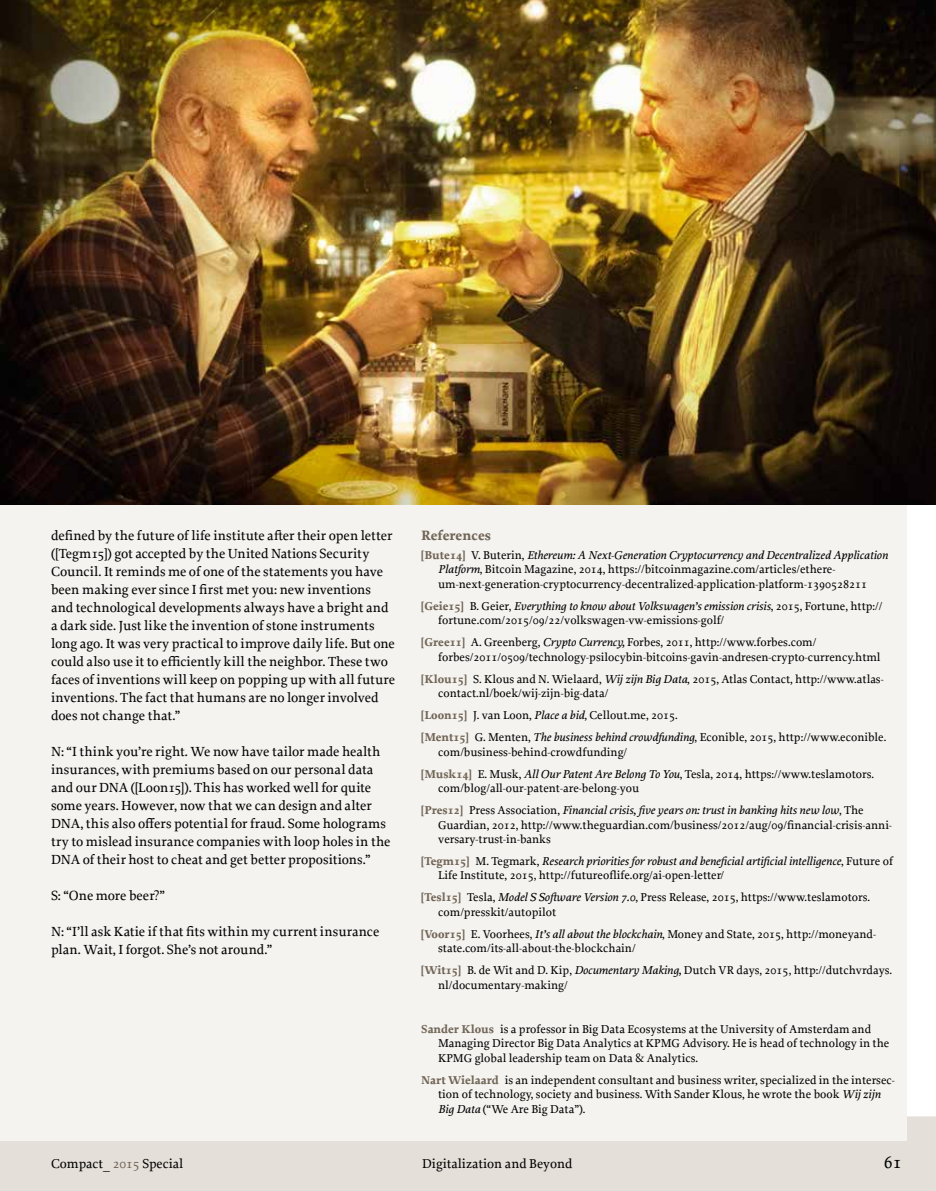
<style>
.page{position:relative;width:936px;height:1191px;background:#fff}
.page>*{position:absolute;margin:0;border:0;box-sizing:border-box;transform-origin:0 0}
.t1{font:500 18px "Proforma";color:#000}
.t2{font:700 14.25px "Proforma";color:#716556}
.t3{font:500 13.8px/18px "Proforma";color:#000}
.t4{font:500 13.5px "Proforma";color:#000}
.t5{font:500 12px/14.4px "Proforma";color:#000}
.s1{font-weight:700;color:#716556}
.s2{font-style:italic}
.s3{color:#716556}
</style>
<div class="page">
<div style="left:1px;top:1116px;width:934px;height:75px;background:#e4dfd9"></div>
<div style="left:0;top:54px;width:905px;height:1086px;background:#f5f3f0"></div>
<svg style="left:0;top:1140px;width:1px;height:51px"></svg>
<img style="left:0;top:0;width:935px;height:504px">
<p class="t3" style="left:51px;top:526px;width:345px">defined by the future of life institute after their open letter ([Tegm15]) got accepted by the United Nations Security Council. It reminds me of one of the statements you have been making ever since I first met you: new inventions and technological developments always have a bright and a dark side. Just like the invention of stone instruments long ago. It was very practical to improve daily life. But one could also use it to efficiently kill the neighbor. These two faces of inventions will keep on popping up with all future inventions. The fact that humans are no longer involved does not change that.”</p>
<p class="t3" style="left:51px;top:742px;width:341px">N: “I think you’re right. We now have tailor made health insurances, with premiums based on our personal data and our DNA ([Loon15]). This has worked well for quite some years. However, now that we can design and alter DNA, this also offers potential for fraud. Some holograms try to mislead insurance companies with loop holes in the DNA of their host to cheat and get better propositions.”</p>
<p class="t3" style="left:51px;top:886px;width:116px">S: “One more beer?”</p>
<p class="t3" style="left:51px;top:922px;width:330px">N: “I’ll ask Katie if that fits within my current insurance plan. Wait, I forgot. She’s not around.”</p>
<p class="t2" style="left:421px;top:526px;width:71px">References</p>
<p class="t5" style="left:438px;top:547px;width:451px;text-indent:-17px"><span class="s1">[Bute14]</span> V. Buterin, <span class="s2">Ethereum: A Next-Generation Cryptocurrency and Decentralized Application<br>Platform</span>, Bitcoin Magazine, 2014, https://bitcoinmagazine.com/articles/ethere&shy;um-next-generation-cryptocurrency-decentralized-application-platform-1390528211</p>
<p class="t5" style="left:438px;top:598px;width:445px;text-indent:-17px"><span class="s1">[Geie15]</span> B. Geier, <span class="s2">Everything to know about Volkswagen’s emission crisis</span>, 2015, Fortune, http:// fortune.com/2015/09/22/volkswagen-vw-emissions-golf/</p>
<p class="t5" style="left:438px;top:635px;width:444px;text-indent:-17px"><span class="s1">[Gree11]</span> A. Greenberg, <span class="s2">Crypto Currency,</span> Forbes, 2011, http://www.forbes.com/ forbes/2011/0509/technology-psilocybin-bitcoins-gavin-andresen-crypto-currency.html</p>
<p class="t5" style="left:438px;top:671px;width:447px;text-indent:-17px"><span class="s1">[Klou15]</span> S. Klous and N. Wielaard, <span class="s2">Wij zijn Big Data</span>, 2015, Atlas Contact, http://www.atlas&shy;contact.nl/boek/wij-zijn-big-data/</p>
<p class="t5" style="left:421px;top:704px;width:466px;line-height:22px"><span class="s1">[Loon15]</span> J. van Loon, <span class="s2">Place a bid</span>, Cellout.me, 2015.<br><span class="s1">[Ment15]</span> G. Menten, <span class="s2">The business behind crowdfunding</span>, Econible, 2015, http://www.econible.</p>
<p class="t5" style="left:421px;top:740px;width:454px;line-height:22px;text-indent:17px">com/business-behind-crowdfunding/<br><span class="s1">[Musk14]</span> E. Musk, <span class="s2">All Our Patent Are Belong To You</span>, Tesla, 2014, https://www.teslamotors.</p>
<p class="t5" style="left:421px;top:777px;width:444px;line-height:22px;text-indent:17px">com/blog/all-our-patent-are-belong-you<br><span class="s1">[Pres12]</span> Press Association, <span class="s2">Financial crisis, five years on: trust in banking hits new low</span>, The</p>
<p class="t5" style="left:438px;top:817px;width:455px">Guardian, 2012, http://www.theguardian.com/business/2012/aug/09/financial-crisis-anni&shy;versary-trust-in-banks</p>
<p class="t5" style="left:438px;top:853px;width:456px;text-indent:-17px"><span class="s1">[Tegm15]</span> M. Tegmark, <span class="s2">Research priorities for robust and beneficial artificial intelligence</span>, Future of<br>Life Institute, 2015, http://futureoflife.org/ai-open-letter/</p>
<p class="t5" style="left:438px;top:890px;width:433px;text-indent:-17px"><span class="s1">[Tesl15]</span> Tesla, <span class="s2">Model S Software Version 7.0</span>, Press Release, 2015, https://www.teslamotors. com/presskit/autopilot</p>
<p class="t5" style="left:438px;top:926px;width:439px;text-indent:-17px"><span class="s1">[Voor15]</span> E. Voorhees, <span class="s2">It’s all about the blockchain</span>, Money and State, 2015, http://moneyand&shy;state.com/its-all-about-the-blockchain/</p>
<p class="t5" style="left:438px;top:963px;width:455px;text-indent:-17px"><span class="s1">[Wit15]</span> B. de Wit and D. Kip, <span class="s2">Documentary Making,</span> Dutch VR days, 2015, http://dutchvrdays. nl/documentary-making/</p>
<p class="t5" style="left:438px;top:1021px;width:452px;text-indent:-17px"><span class="s1">Sander Klous</span> is a professor in Big Data Ecosystems at the University of Amsterdam and<br>Managing Director Big Data Analytics at KPMG Advisory. He is head of technology in the<br>KPMG global leadership team on Data &amp; Analytics.</p>
<p class="t5" style="left:438px;top:1072px;width:458px;text-indent:-17px"><span class="s1">Nart Wielaard</span> is an independent consultant and business writer, specialized in the intersec&shy;tion of technology, society and business. With Sander Klous, he wrote the book <span class="s2">Wij zijn<br>Big Data</span> (“We Are Big Data”).</p>
<p class="t4" style="left:51px;top:1155px;width:134px">Compact_ <span class="s3">2015</span> Special</p>
<p class="t4" style="left:422px;top:1155px;width:152px">Digitalization and Beyond</p>
<h1 class="t1" style="left:883px;top:1151px;width:19px">61</h1>
</div>
